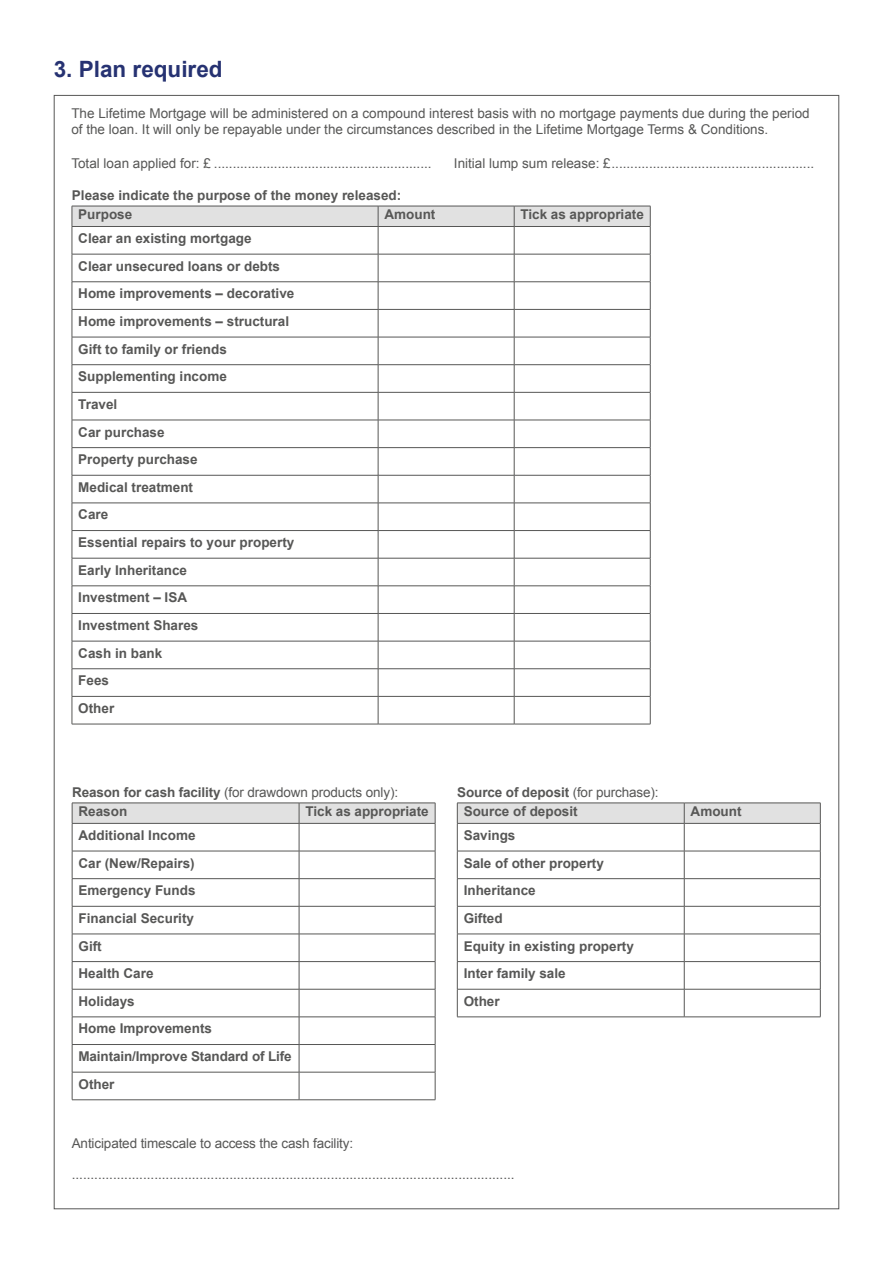
<style>
.page{position:relative;width:893px;height:1263px;background:#fff}
.page>*{position:absolute;margin:0;border:0;box-sizing:border-box;transform-origin:0 0}
.t1{font:700 22.5px "Arial";color:#263272}
.t2{font:700 13.5px/27.6px "Arial";color:#575756}
.t3{font:13.5px/16.2px "Arial";color:#575756}
.s1{font-weight:400}
</style>
<div class="page">
<hr style="left:72px;top:1099px;width:227px;height:1px;background:#575756">
<svg style="left:72px;top:803px;width:364px;height:296px"></svg>
<hr style="left:299px;top:1044px;width:136px;height:1px;background:#575756">
<hr style="left:299px;top:1072px;width:136px;height:1px;background:#575756">
<hr style="left:299px;top:1099px;width:136px;height:1px;background:#575756">
<hr style="left:72px;top:724px;width:306px;height:1px;background:#575756">
<svg style="left:72px;top:206px;width:579px;height:518px"></svg>
<hr style="left:378px;top:724px;width:136px;height:1px;background:#575756">
<hr style="left:514px;top:724px;width:136px;height:1px;background:#575756">
<svg style="left:457px;top:803px;width:364px;height:214px"></svg>
<hr style="left:684px;top:1016px;width:136px;height:1px;background:#575756">
<h1 class="t1" style="left:54px;top:54px;width:170px">3. Plan required</h1>
<p class="t3" style="left:71px;top:105px;width:740px">The Lifetime Mortgage will be administered on a compound interest basis with no mortgage payments due during the period of the loan. It will only be repayable under the circumstances described in the Lifetime Mortgage Terms &amp; Conditions.</p>
<p class="t3" style="left:71px;top:155px;width:362px">Total loan applied for: £ ..........................................................</p>
<p class="t3" style="left:454px;top:155px;width:362px">Initial lump sum release: £......................................................</p>
<p class="t2" style="left:78px;top:186px;width:324px;line-height:19.4px;text-indent:-6px">Please indicate the purpose of the money released:<br>Purpose</p>
<p class="t2" style="left:384px;top:201px;width:52px">Amount</p>
<p class="t2" style="left:521px;top:201px;width:125px">Tick as appropriate</p>
<p class="t2" style="left:78px;top:225px;width:218px">Clear an existing mortgage<br>Clear unsecured loans or debts<br>Home improvements – decorative<br>Home improvements – structural<br>Gift to family or friends<br>Supplementing income<br>Travel<br>Car purchase<br>Property purchase<br>Medical treatment<br>Care<br>Essential repairs to your property<br>Early Inheritance<br>Investment – ISA<br>Investment Shares<br>Cash in bank<br>Fees<br>Other</p>
<p class="t2" style="left:79px;top:782px;width:321px;line-height:19.4px;text-indent:-6px">Reason for cash facility <span class="s1">(for drawdown products only):<br></span>Reason</p>
<p class="t2" style="left:305px;top:798px;width:125px">Tick as appropriate</p>
<p class="t2" style="left:79px;top:822px;width:215px">Additional Income<br>Car (New/Repairs)<br>Emergency Funds<br>Financial Security<br>Gift<br>Health Care<br>Holidays<br>Home Improvements<br>Maintain/Improve Standard of Life<br>Other</p>
<p class="t2" style="left:464px;top:782px;width:196px;line-height:19.4px;text-indent:-6px">Source of deposit <span class="s1">(for purchase):<br></span>Source of deposit</p>
<p class="t2" style="left:464px;top:822px;width:172px">Savings<br>Sale of other property<br>Inheritance<br>Gifted<br>Equity in existing property<br>Inter family sale<br>Other</p>
<p class="t3" style="left:72px;top:1135px;width:283px">Anticipated timescale to access the cash facility:</p>
<p class="t3" style="left:72px;top:1166px;width:444px">......................................................................................................................</p>
<p class="t2" style="left:691px;top:798px;width:52px">Amount</p>
</div>
